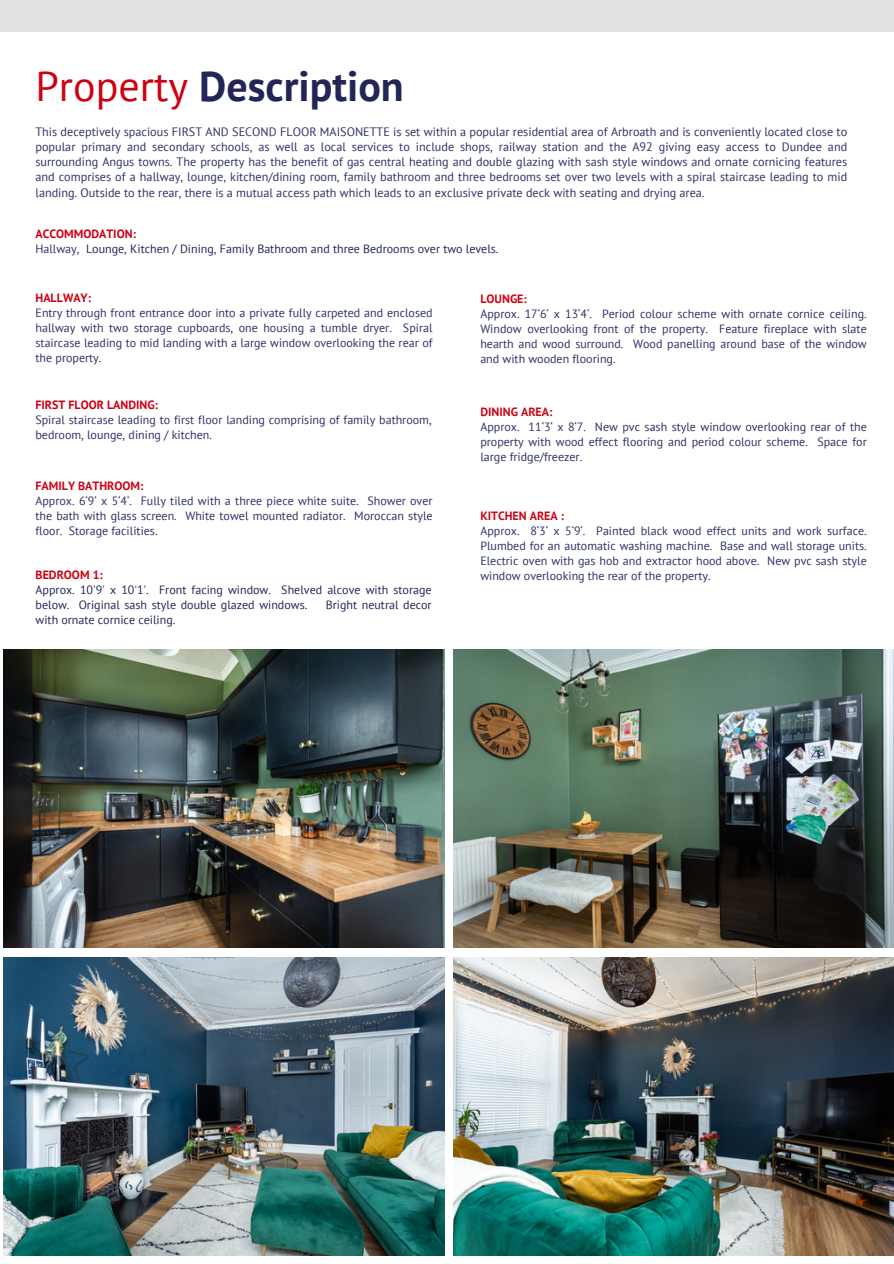
<style>
.page{position:relative;width:894px;height:1264px;background:#fff}
.page>*{position:absolute;margin:0;border:0;box-sizing:border-box;transform-origin:0 0}
.t1{font:700 42px "PT Sans";color:#212657}
.t2{font:12.15px/15.1px "PT Sans";color:#2d3269;text-align:justify}
.t3{font:12px/15px "PT Sans";color:#2d3269;text-align:justify}
.t4{font:12px/15px "PT Sans";color:#212657}
.t5{font:700 12px "PT Sans";color:#ce0012}
.t6{font:700 12px "PT Sans";color:#cb0615}
.s1{font-weight:400;color:#ce0012}
.s2{color:#2d3269}
</style>
<div class="page">
<div style="left:0;top:0;width:893px;height:31px;background:#e1e1e1"></div>
<img style="left:4px;top:649px;width:440px;height:298px">
<img style="left:453px;top:649px;width:440px;height:298px">
<img style="left:4px;top:957px;width:440px;height:298px">
<img style="left:453px;top:957px;width:440px;height:298px">
<p class="t1" style="left:35px;top:58px;width:370px"><span class="s1">Property</span> Description</p>
<p class="t2" style="left:35px;top:124px;width:813px">This deceptively spacious FIRST AND SECOND FLOOR MAISONETTE is set within a popular residential area of Arbroath and is conveniently located close to popular primary and secondary schools, as well as local services to include shops, railway station and the A92 giving easy access to Dundee and surrounding Angus towns. The property has the benefit of gas central heating and double glazing with sash style windows and ornate cornicing features and comprises of a hallway, lounge, kitchen/dining room, family bathroom and three bedrooms set over two levels with a spiral staircase leading to mid landing. Outside to the rear, there is a mutual access path which leads to an exclusive private deck with seating and drying area.</p>
<h1 class="t5" style="left:35px;top:226px;width:102px">ACCOMMODATION:</h1>
<p class="t4" style="left:35px;top:241px;width:464px"><span class="s2">Hallway,</span> Lounge, Kitchen / Dining, Family Bathroom and three Bedrooms over two levels.</p>
<p class="t5" style="left:36px;top:290px;width:57px">HALLWAY:</p>
<p class="t3" style="left:36px;top:305px;width:398px">Entry through front entrance door into a private fully carpeted and enclosed hallway with two storage cupboards, one housing a tumble dryer. Spiral staircase leading to mid landing with a large window overlooking the rear of the property.</p>
<p class="t6" style="left:480px;top:291px;width:48px">LOUNGE:</p>
<p class="t3" style="left:480px;top:306px;width:388px">Approx. 17‘6‘ x 13‘4‘. Period colour scheme with ornate cornice ceiling.<br>Window overlooking front of the property. Feature fireplace with slate hearth and wood surround. Wood panelling around base of the window and with wooden flooring.</p>
<p class="t5" style="left:35px;top:396px;width:124px">FIRST FLOOR LANDING:</p>
<p class="t3" style="left:35px;top:411px;width:397px">Spiral staircase leading to first floor landing comprising of family bathroom, bedroom, lounge, dining / kitchen.</p>
<p class="t6" style="left:35px;top:478px;width:109px">FAMILY BATHROOM:</p>
<p class="t3" style="left:35px;top:493px;width:398px">Approx. 6‘9‘ x 5‘4‘. Fully tiled with a three piece white suite. Shower over the bath with glass screen. White towel mounted radiator. Moroccan style floor. Storage facilities.</p>
<p class="t5" style="left:36px;top:567px;width:69px">BEDROOM 1:</p>
<p class="t4" style="left:36px;top:582px;width:397px">Approx. 10'9' x 10'1'. Front facing window. Shelved alcove with storage below. Original sash style double glazed windows.</p>
<p class="t4" style="left:326px;top:597px;width:107px">Bright neutral decor</p>
<p class="t4" style="left:36px;top:612px;width:141px">with ornate cornice ceiling.</p>
<p class="t6" style="left:480px;top:403px;width:73px">DINING AREA:</p>
<p class="t3" style="left:480px;top:419px;width:388px">Approx. 11‘3‘ x 8‘7. New pvc sash style window overlooking rear of the property with wood effect flooring and period colour scheme. Space for large fridge/freezer.</p>
<p class="t6" style="left:480px;top:507px;width:85px">KITCHEN AREA :</p>
<p class="t3" style="left:480px;top:522px;width:388px">Approx. 8‘3‘ x 5‘9‘. Painted black wood effect units and work surface.<br>Plumbed for an automatic washing machine. Base and wall storage units.<br>Electric oven with gas hob and extractor hood above. New pvc sash style window overlooking the rear of the property.</p>
</div>
